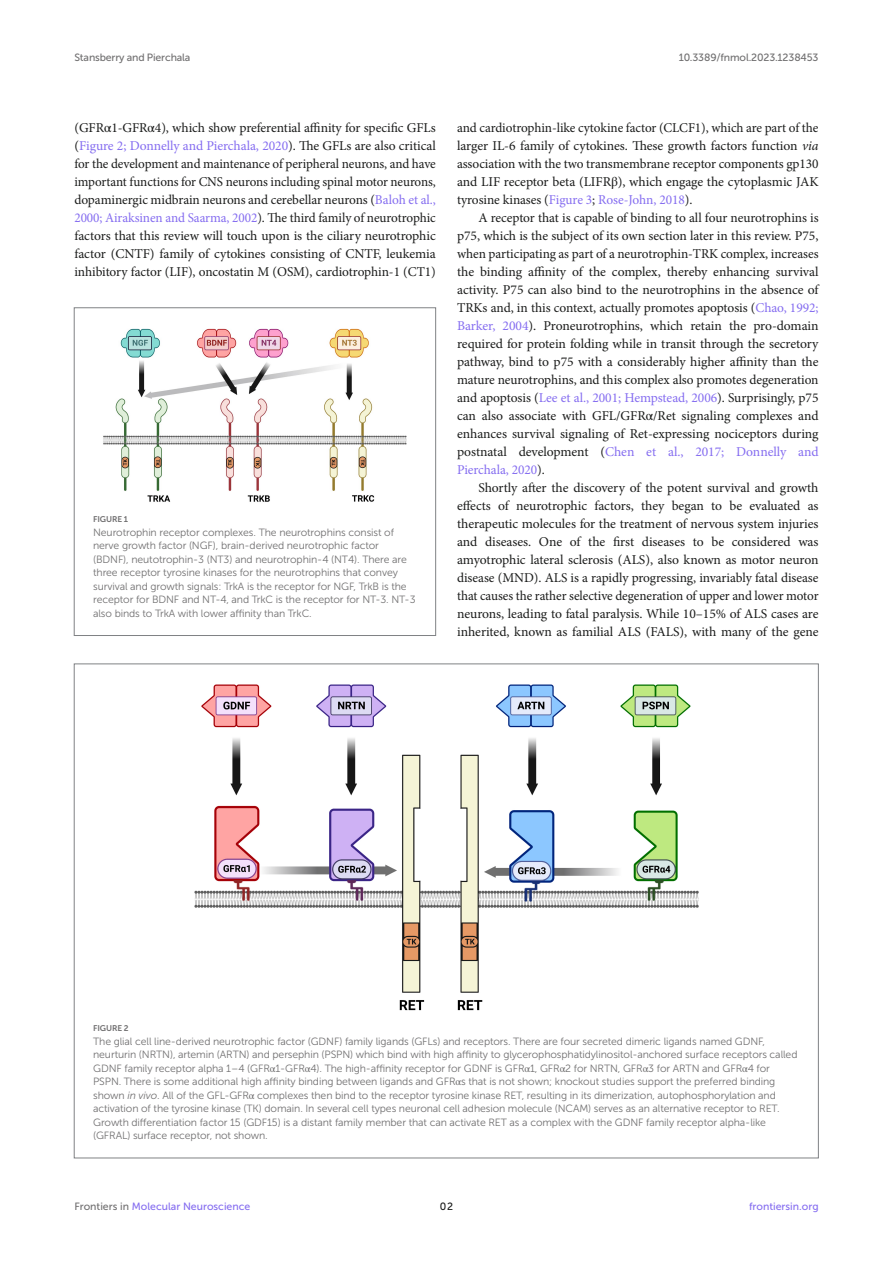
<style>
.page{position:relative;width:893px;height:1263px;background:#fff}
.page>*{position:absolute;margin:0;border:0;box-sizing:border-box;transform-origin:0 0}
.TEXT{font:13.5px/18px "Minion Pro";letter-spacing:-.005em;color:#1b1c1b;text-align:justify}
.TEXT_FLUSH{font:13.5px/18px "Minion Pro";letter-spacing:-.005em;color:#1b1c1b;text-align:justify}
.FIG_LEG{font:10.5px/13.5px "Museo Sans 300";letter-spacing:-.01em;color:#706f70}
.t1{font:10.5px "Museo Sans 500";letter-spacing:-.015em;color:#706f70}
.t2{font:10.5px "Museo Sans 500";color:#856df0}
.t3{font:10.5px "Museo Sans 500";color:#1b1c1b}
.FIG_HD{font:8.25px "Museo Sans 700";letter-spacing:-.01em;color:#706f70}
.s1{font-family:"STIX General"}
.s2{color:#856df0}
.s3{font-style:italic}
.s4{color:#706f70}
</style>
<div class="page">
<img style="left:103px;top:328px;width:304px;height:174px">
<div style="left:74px;top:308px;width:362px;height:328px;border:1px solid #808285"></div>
<img style="left:194px;top:684px;width:505px;height:327px">
<p class="t1" style="left:74px;top:51px;width:118px">Stansberry and Pierchala</p>
<p class="t1" style="left:679px;top:51px;width:141px">10.3389/fnmol.2023.1238453</p>
<p class="TEXT_FLUSH" style="left:74px;top:119px;width:363px">(GFR<span class="s1">α</span>1-GFR<span class="s1">α</span>4), which show preferential affinity for specific GFLs (<span class="s2">Figure 2; Donnelly and Pierchala, 2020</span>). The GFLs are also critical for the development and maintenance of peripheral neurons, and have important functions for CNS neurons including spinal motor neurons, dopaminergic midbrain neurons and cerebellar neurons (<span class="s2">Baloh et al., 2000; Airaksinen and Saarma, 2002</span>). The third family of neurotrophic factors that this review will touch upon is the ciliary neurotrophic factor (CNTF) family of cytokines consisting of CNTF, leukemia inhibitory factor (LIF), oncostatin M (OSM), cardiotrophin-1 (CT1)</p>
<p class="TEXT_FLUSH" style="left:457px;top:119px;width:363px">and cardiotrophin-like cytokine factor (CLCF1), which are part of the larger IL-6 family of cytokines. These growth factors function <span class="s3">via </span>association with the two transmembrane receptor components gp130 and LIF receptor beta (LIFR<span class="s1">β</span>), which engage the cytoplasmic JAK tyrosine kinases (<span class="s2">Figure 3</span>; <span class="s2">Rose-John, 2018</span>).</p>
<p class="TEXT" style="left:457px;top:209px;width:363px;text-indent:21px">A receptor that is capable of binding to all four neurotrophins is p75, which is the subject of its own section later in this review. P75, when participating as part of a neurotrophin-TRK complex, increases the binding affinity of the complex, thereby enhancing survival activity. P75 can also bind to the neurotrophins in the absence of TRKs and, in this context, actually promotes apoptosis (<span class="s2">Chao, 1992; Barker, 2004</span>). Proneurotrophins, which retain the pro-domain required for protein folding while in transit through the secretory pathway, bind to p75 with a considerably higher affinity than the mature neurotrophins, and this complex also promotes degeneration and apoptosis (<span class="s2">Lee et al., 2001; Hempstead, 2006</span>). Surprisingly, p75 can also associate with GFL/GFR<span class="s1">α</span>/Ret signaling complexes and enhances survival signaling of Ret-expressing nociceptors during postnatal development (<span class="s2">Chen et al., 2017; Donnelly and Pierchala, 2020</span>).</p>
<p class="TEXT" style="left:457px;top:479px;width:363px;text-indent:21px">Shortly after the discovery of the potent survival and growth effects of neurotrophic factors, they began to be evaluated as therapeutic molecules for the treatment of nervous system injuries and diseases. One of the first diseases to be considered was amyotrophic lateral sclerosis (ALS), also known as motor neuron disease (MND). ALS is a rapidly progressing, invariably fatal disease that causes the rather selective degeneration of upper and lower motor neurons, leading to fatal paralysis. While 10–15% of ALS cases are inherited, known as familial ALS (FALS), with many of the gene</p>
<p class="FIG_HD" style="left:93px;top:515px;width:37px">FIGURE 1</p>
<p class="FIG_LEG" style="left:93px;top:525px;width:324px">Neurotrophin receptor complexes. The neurotrophins consist of nerve growth factor (NGF), brain-derived neurotrophic factor (BDNF), neutotrophin-3 (NT3) and neurotrophin-4 (NT4). There are three receptor tyrosine kinases for the neurotrophins that convey survival and growth signals: TrkA is the receptor for NGF, TrkB is the receptor for BDNF and NT-4, and TrkC is the receptor for NT-3. NT-3 also binds to TrkA with lower affinity than TrkC.</p>
<p class="FIG_HD" style="left:93px;top:1023px;width:37px">FIGURE 2</p>
<p class="FIG_LEG" style="left:93px;top:1034px;width:706px">The glial cell line-derived neurotrophic factor (GDNF) family ligands (GFLs) and receptors. There are four secreted dimeric ligands named GDNF, neurturin (NRTN), artemin (ARTN) and persephin (PSPN) which bind with high affinity to glycerophosphatidylinositol-anchored surface receptors called GDNF family receptor alpha 1–4 (GFR<span class="s1">α</span>1-GFR<span class="s1">α</span>4). The high-affinity receptor for GDNF is GFR<span class="s1">α</span>1, GFR<span class="s1">α</span>2 for NRTN, GFR<span class="s1">α</span>3 for ARTN and GFR<span class="s1">α</span>4 for PSPN. There is some additional high affinity binding between ligands and GFR<span class="s1">α</span>s that is not shown; knockout studies support the preferred binding shown <span class="s3">in vivo</span>. All of the GFL-GFR<span class="s1">α</span> complexes then bind to the receptor tyrosine kinase RET, resulting in its dimerization, autophosphorylation and activation of the tyrosine kinase (TK) domain. In several cell types neuronal cell adhesion molecule (NCAM) serves as an alternative receptor to RET.<br>Growth differentiation factor 15 (GDF15) is a distant family member that can activate RET as a complex with the GDNF family receptor alpha-like (GFRAL) surface receptor, not shown.</p>
<p class="t2" style="left:74px;top:1200px;width:177px"><span class="s4">Frontiers in</span> Molecular Neuroscience</p>
<p class="t3" style="left:440px;top:1200px;width:15px">02</p>
<p class="t2" style="left:749px;top:1200px;width:71px">frontiersin.org</p>
</div>
